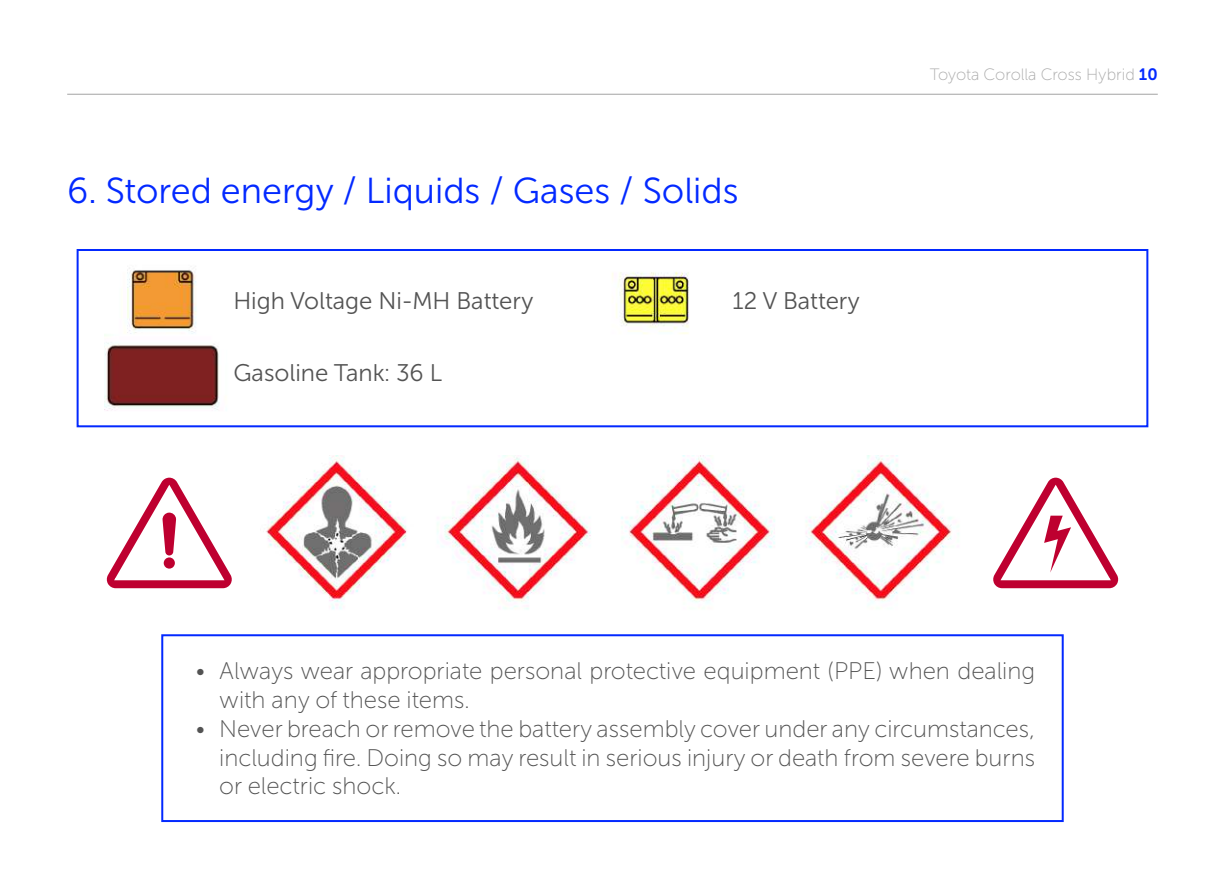
<style>
.page{position:relative;width:1225px;height:879px;background:#fff}
.page>*{position:absolute;margin:0;border:0;box-sizing:border-box;transform-origin:0 0}
.t1{font:36px "Museo Sans Cyrl 300";color:#0329ff}
.t2{font:24px/28.8px "Museo Sans Cyrl 100";color:#535353}
.t3{font:24px "Museo Sans Cyrl 300";color:#535353}
.t4{font:16.4px "Museo Sans Cyrl 100";color:#aaa}
.s1{font-family:"Museo Sans Cyrl 700";color:#0329ff}
</style>
<div class="page">
<hr style="left:67px;top:94px;width:1090px;height:1px;background:#aaa">
<div style="left:161px;top:634px;width:902px;height:188px;border:2px solid #0329ff"></div>
<img style="left:105px;top:268px;width:584px;height:143px">
<div style="left:77px;top:249px;width:1071px;height:178px;border:2px solid #0329ff"></div>
<svg style="left:106px;top:477px;width:126px;height:112px"></svg>
<div style="left:164px;top:557px;width:11px;height:11px;background:#be0030;border-radius:50%"></div>
<img style="left:266px;top:455px;width:693px;height:155px">
<svg style="left:993px;top:477px;width:126px;height:112px"></svg>
<h1 class="t1" style="left:67px;top:171px;width:673px">6. Stored energy / Liquids / Gases / Solids</h1>
<p class="t3" style="left:233px;top:288px;width:302px">High Voltage Ni-MH Battery</p>
<p class="t3" style="left:233px;top:359px;width:210px">Gasoline Tank: 36 L</p>
<p class="t3" style="left:732px;top:288px;width:129px">12 V Battery</p>
<p class="t4" style="left:930px;top:66px;width:229px">Toyota Corolla Cross Hybrid <span class="s1">10</span></p>
<p class="t2" style="left:219px;top:657px;width:817px;text-indent:-24px">• Always wear appropriate personal protective equipment (PPE) when dealing with any of these items.</p>
<p class="t2" style="left:219px;top:714px;width:817px;text-align:justify;text-indent:-24px">• Never breach or remove the battery assembly cover under any circumstances, including fire. Doing so may result in serious injury or death from severe burns or electric shock.</p>
</div>
